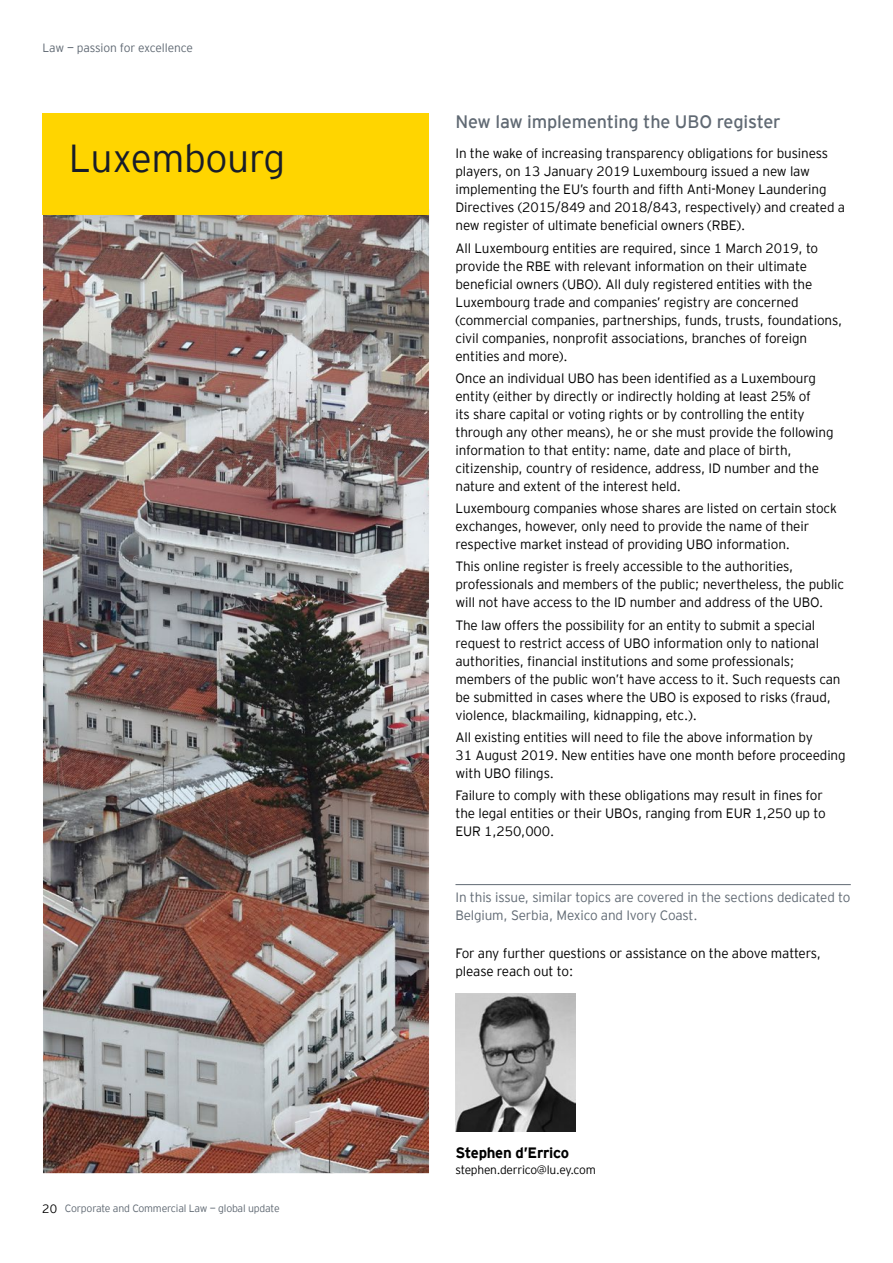
<style>
.page{position:relative;width:893px;height:1263px;background:#fff}
.page>*{position:absolute;margin:0;border:0;box-sizing:border-box;transform-origin:0 0}
.t1{font:300 39px "EY Interstate";letter-spacing:-.01em;color:#181d29}
.t2{font:18px "EY Interstate";letter-spacing:-.01em;color:#606973}
.t3{font:700 15px "EY Interstate";letter-spacing:-.02em;color:#000}
.t4{font:300 13.5px/18px "EY Interstate";letter-spacing:-.01em;color:#000}
.t5{font:300 13.5px/18px "EY Interstate";letter-spacing:-.01em;color:#606973}
.t6{font:300 12px "EY Interstate";letter-spacing:-.02em;color:#000}
.t7{font:300 12px "EY Interstate";letter-spacing:-.01em;color:#606973}
.t8{font:300 10.5px "EY Interstate";letter-spacing:-.02em;color:#606973}
.s1{font-size:12px;color:#000}
</style>
<div class="page">
<img style="left:45px;top:214px;width:382px;height:958px">
<div style="left:43px;top:113px;width:386px;height:101px;background:#ffd500"></div>
<hr style="left:455px;top:884px;width:396px;height:1px;background:#606973">
<img style="left:455px;top:993px;width:120px;height:138px">
<p class="t7" style="left:43px;top:39px;width:152px">Law — passion for excellence</p>
<h1 class="t1" style="left:69px;top:130px;width:218px">Luxembourg</h1>
<p class="t8" style="left:42px;top:1201px;width:239px"><span class="s1">20</span> Corporate and Commercial Law — global update</p>
<h2 class="t2" style="left:455px;top:108px;width:327px">New law implementing the UBO register</h2>
<p class="t4" style="left:455px;top:144px;width:391px">In the wake of increasing transparency obligations for business players, on 13 January 2019 Luxembourg issued a new law implementing the EU’s fourth and fifth Anti-Money Laundering Directives (2015/849 and 2018/843, respectively) and created a new register of ultimate beneficial owners (RBE).</p>
<p class="t4" style="left:455px;top:238px;width:388px">All Luxembourg entities are required, since 1 March 2019, to provide the RBE with relevant information on their ultimate beneficial owners (UBO). All duly registered entities with the Luxembourg trade and companies’ registry are concerned (commercial companies, partnerships, funds, trusts, foundations, civil companies, nonprofit associations, branches of foreign entities and more).</p>
<p class="t4" style="left:455px;top:368px;width:380px">Once an individual UBO has been identified as a Luxembourg entity (either by directly or indirectly holding at least 25% of<br>its share capital or voting rights or by controlling the entity through any other means), he or she must provide the following information to that entity: name, date and place of birth, citizenship, country of residence, address, ID number and the nature and extent of the interest held.</p>
<p class="t4" style="left:455px;top:498px;width:383px">Luxembourg companies whose shares are listed on certain stock exchanges, however, only need to provide the name of their respective market instead of providing UBO information.</p>
<p class="t4" style="left:455px;top:557px;width:390px">This online register is freely accessible to the authorities, professionals and members of the public; nevertheless, the public will not have access to the ID number and address of the UBO.</p>
<p class="t4" style="left:455px;top:615px;width:387px">The law offers the possibility for an entity to submit a special request to restrict access of UBO information only to national authorities, financial institutions and some professionals; members of the public won’t have access to it. Such requests can be submitted in cases where the UBO is exposed to risks (fraud, violence, blackmailing, kidnapping, etc.).</p>
<p class="t4" style="left:455px;top:727px;width:392px">All existing entities will need to file the above information by<br>31 August 2019. New entities have one month before proceeding with UBO filings.</p>
<p class="t4" style="left:455px;top:785px;width:372px">Failure to comply with these obligations may result in fines for the legal entities or their UBOs, ranging from EUR 1,250 up to<br>EUR 1,250,000.</p>
<p class="t5" style="left:455px;top:887px;width:396px">In this issue, similar topics are covered in the sections dedicated to<br>Belgium, Serbia, Mexico and Ivory Coast.</p>
<p class="t4" style="left:455px;top:944px;width:367px">For any further questions or assistance on the above matters, please reach out to:</p>
<p class="t3" style="left:455px;top:1142px;width:115px">Stephen d’Errico</p>
<p class="t6" style="left:455px;top:1161px;width:142px">stephen.derrico@lu.ey.com</p>
</div>
